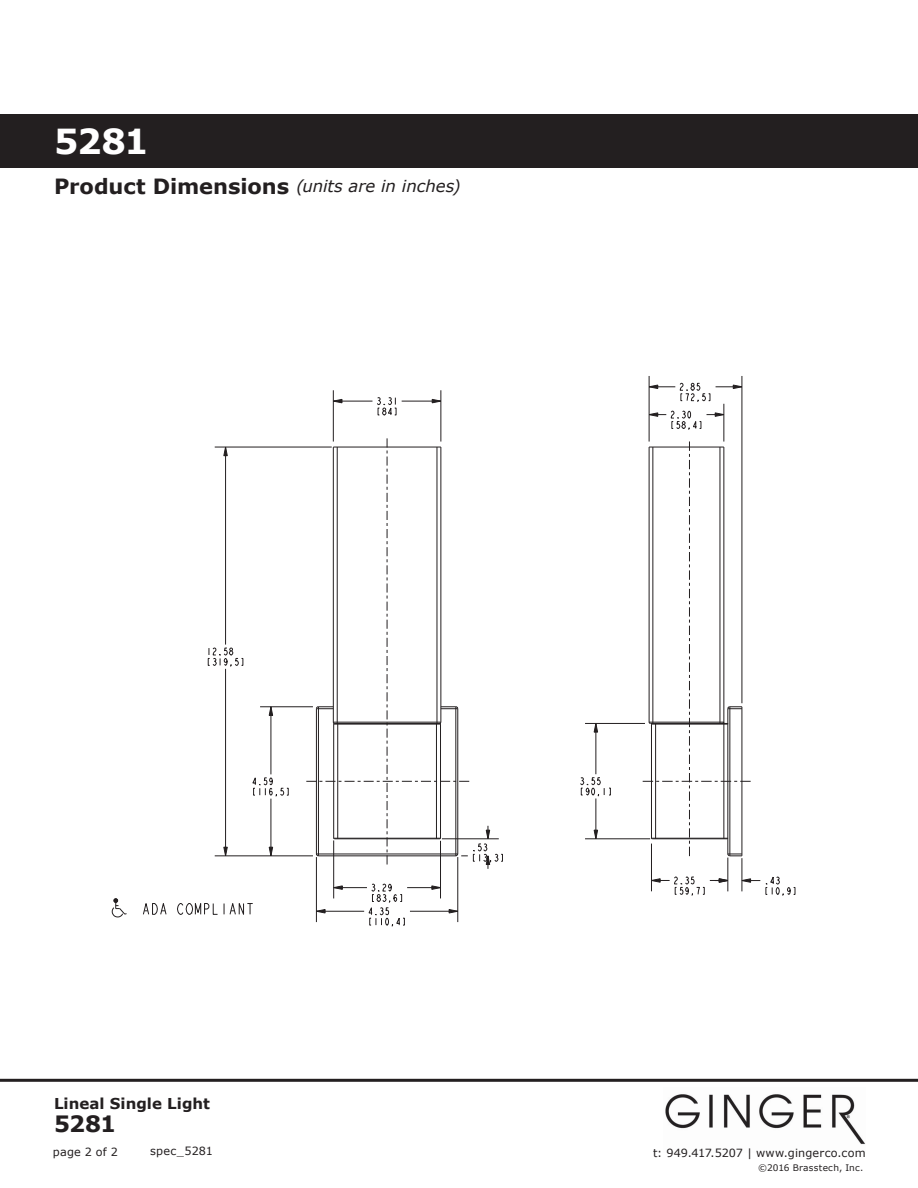
<style>
.page{position:relative;width:918px;height:1188px;background:#fff}
.page>*{position:absolute;margin:0;border:0;box-sizing:border-box;transform-origin:0 0}
.t1{font:700 34.5px "Verdana";color:#fff}
.t2{font:700 22.5px "Verdana";color:#231f20}
.t3{font:italic 16.5px "Verdana";letter-spacing:-.005em;color:#231f20}
.t4{font:700 15px "Verdana";letter-spacing:.005em;color:#231f20}
.t5{font:11.25px "Verdana";letter-spacing:.015em;color:#231f20}
.t6{font:9px "Verdana";letter-spacing:.025em;color:#231f20}
.s1{font-weight:700;font-style:normal;font-size:21px}
</style>
<div class="page">
<div style="left:0;top:114px;width:918px;height:54px;background:#231f20"></div>
<hr style="left:0;top:1079px;width:918px;height:3px;background:#231f20">
<img style="left:665px;top:1094px;width:200px;height:51px">
<svg style="left:252px;top:774px;width:37px;height:23px"></svg>
<svg style="left:269px;top:706px;width:4px;height:10px"></svg>
<svg style="left:269px;top:847px;width:4px;height:9px"></svg>
<svg style="left:208px;top:647px;width:35px;height:20px"></svg>
<svg style="left:223px;top:847px;width:5px;height:9px"></svg>
<svg style="left:223px;top:448px;width:5px;height:8px"></svg>
<svg style="left:317px;top:909px;width:9px;height:5px"></svg>
<svg style="left:449px;top:909px;width:9px;height:5px"></svg>
<svg style="left:766px;top:876px;width:29px;height:20px"></svg>
<svg style="left:368px;top:883px;width:37px;height:44px"></svg>
<svg style="left:334px;top:885px;width:9px;height:5px"></svg>
<svg style="left:431px;top:885px;width:9px;height:5px"></svg>
<svg style="left:377px;top:397px;width:19px;height:19px"></svg>
<svg style="left:334px;top:399px;width:8px;height:4px"></svg>
<svg style="left:432px;top:399px;width:9px;height:4px"></svg>
<svg style="left:580px;top:777px;width:31px;height:20px"></svg>
<svg style="left:594px;top:830px;width:4px;height:9px"></svg>
<svg style="left:594px;top:724px;width:4px;height:9px"></svg>
<svg style="left:143px;top:903px;width:24px;height:12px"></svg>
<svg style="left:177px;top:903px;width:41px;height:12px"></svg>
<svg style="left:224px;top:903px;width:29px;height:12px"></svg>
<hr style="left:410px;top:911px;width:48px;height:1px;background:#231f20">
<hr style="left:316px;top:911px;width:48px;height:1px;background:#231f20">
<hr style="left:407px;top:887px;width:34px;height:1px;background:#231f20">
<hr style="left:334px;top:887px;width:33px;height:1px;background:#231f20">
<hr style="left:215px;top:856px;width:98px;height:1px;background:#231f20">
<hr style="left:225px;top:447px;width:1px;height:198px;background:#231f20">
<hr style="left:225px;top:669px;width:1px;height:187px;background:#231f20">
<hr style="left:271px;top:707px;width:1px;height:67px;background:#231f20">
<hr style="left:271px;top:799px;width:1px;height:57px;background:#231f20">
<hr style="left:316px;top:857px;width:1px;height:65px;background:#231f20">
<hr style="left:260px;top:707px;width:53px;height:1px;background:#231f20">
<hr style="left:333px;top:390px;width:1px;height:52px;background:#231f20">
<hr style="left:333px;top:840px;width:1px;height:58px;background:#231f20">
<hr style="left:440px;top:841px;width:1px;height:57px;background:#231f20">
<hr style="left:441px;top:390px;width:1px;height:52px;background:#231f20">
<hr style="left:458px;top:857px;width:1px;height:65px;background:#231f20">
<hr style="left:215px;top:447px;width:117px;height:1px;background:#231f20">
<hr style="left:402px;top:401px;width:39px;height:1px;background:#231f20">
<hr style="left:333px;top:401px;width:39px;height:1px;background:#231f20">
<svg style="left:741px;top:878px;width:19px;height:5px"></svg>
<svg style="left:651px;top:876px;width:77px;height:20px"></svg>
<hr style="left:585px;top:839px;width:65px;height:1px;background:#231f20">
<hr style="left:596px;top:723px;width:1px;height:51px;background:#231f20">
<hr style="left:596px;top:799px;width:1px;height:40px;background:#231f20">
<hr style="left:585px;top:723px;width:60px;height:1px;background:#231f20">
<hr style="left:649px;top:376px;width:1px;height:66px;background:#231f20">
<hr style="left:651px;top:844px;width:1px;height:47px;background:#231f20">
<hr style="left:724px;top:404px;width:1px;height:38px;background:#231f20">
<hr style="left:728px;top:858px;width:1px;height:33px;background:#231f20">
<hr style="left:742px;top:858px;width:1px;height:33px;background:#231f20">
<hr style="left:742px;top:376px;width:1px;height:327px;background:#231f20">
<svg style="left:707px;top:412px;width:17px;height:5px"></svg>
<svg style="left:649px;top:410px;width:52px;height:21px"></svg>
<svg style="left:716px;top:385px;width:26px;height:4px"></svg>
<svg style="left:649px;top:383px;width:61px;height:20px"></svg>
<svg style="left:306px;top:438px;width:197px;height:431px"></svg>
<svg style="left:643px;top:441px;width:108px;height:416px"></svg>
<svg style="left:111px;top:898px;width:16px;height:20px"></svg>
<h1 class="t1" style="left:54px;top:117px;width:96px">5281</h1>
<h3 class="t3" style="left:54px;top:175px;width:408px"><span class="s1">Product Dimensions</span> (units are in inches)</h3>
<h3 class="t4" style="left:54px;top:1093px;width:158px">Lineal Single Light</h3>
<h2 class="t2" style="left:54px;top:1108px;width:64px">5281</h2>
<p class="t5" style="left:150px;top:1143px;width:64px">spec_5281</p>
<p class="t5" style="left:53px;top:1144px;width:67px">page 2 of 2</p>
<p class="t5" style="left:653px;top:1145px;width:214px">t: 949.417.5207 | www.gingerco.com</p>
<p class="t6" style="left:758px;top:1161px;width:107px">©2016 Brasstech, Inc.</p>
</div>
